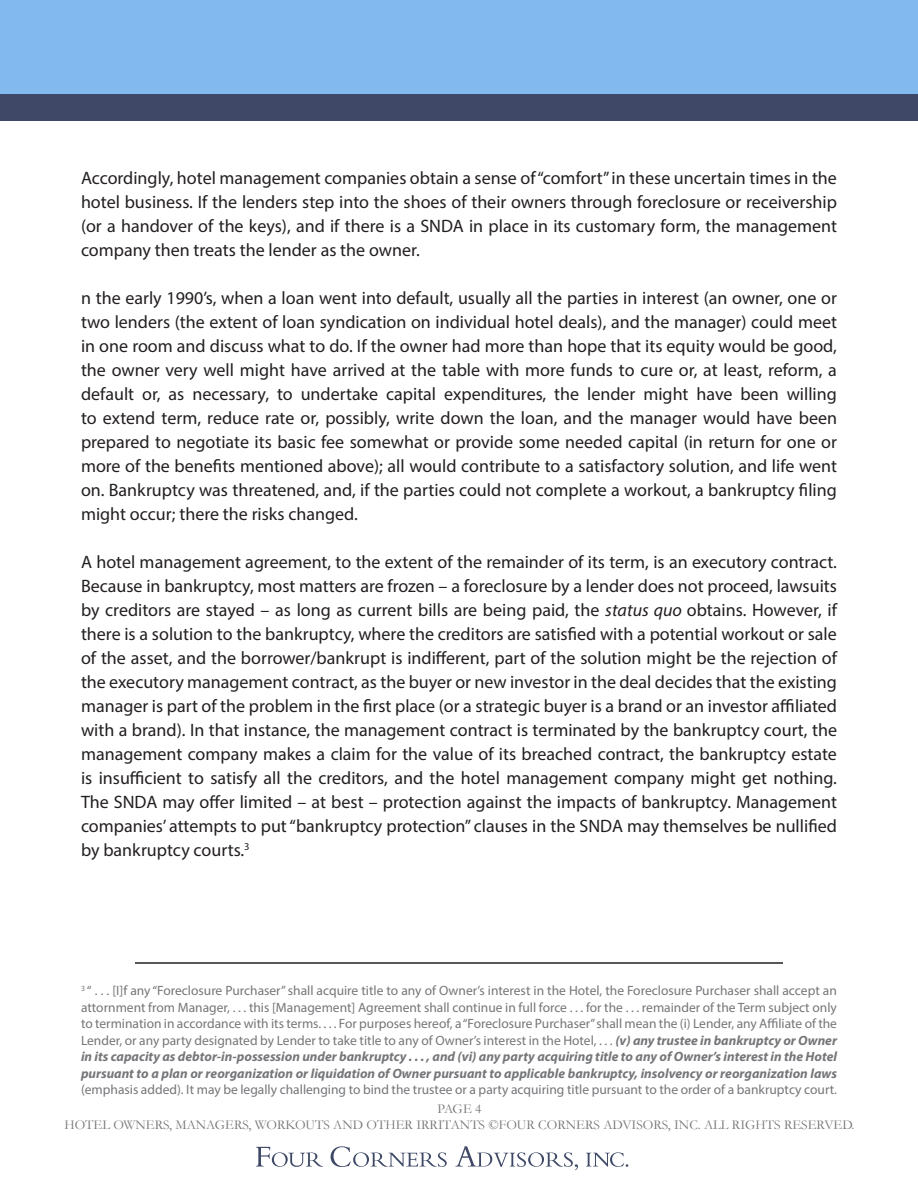
<style>
.page{position:relative;width:918px;height:1188px;background:#fff}
.page>*{position:absolute;margin:0;border:0;box-sizing:border-box;transform-origin:0 0}
.t1{font:18px/24px "Myriad Pro";color:#231f20;text-align:justify}
.t2{font:13.5px/16.5px "Myriad Pro";color:#757679;text-align:justify}
.copyright{font:13.5px "Garamond";color:#757679}
.s1{font-style:italic}
.s2{font-weight:700;font-style:italic}
</style>
<div class="page">
<div style="left:0;top:0;width:918px;height:108px;background:#82b9ee"></div>
<div style="left:0;top:94px;width:918px;height:28px;background:#3f4967"></div>
<svg style="left:256px;top:1147px;width:67px;height:20px"></svg>
<svg style="left:331px;top:1146px;width:116px;height:21px"></svg>
<svg style="left:455px;top:1146px;width:123px;height:24px"></svg>
<svg style="left:586px;top:1152px;width:42px;height:15px"></svg>
<hr style="left:135px;top:962px;width:648px;height:2px;background:#231f20">
<p class="t1" style="left:81px;top:165px;width:758px">Accordingly, hotel management companies obtain a sense of “comfort” in these uncertain times in the hotel business. If the lenders step into the shoes of their owners through foreclosure or receivership (or a handover of the keys), and if there is a SNDA in place in its customary form, the management company then treats the lender as the owner.</p>
<p class="t1" style="left:81px;top:285px;width:758px">n the early 1990’s, when a loan went into default, usually all the parties in interest (an owner, one or two lenders (the extent of loan syndication on individual hotel deals), and the manager) could meet in one room and discuss what to do. If the owner had more than hope that its equity would be good, the owner very well might have arrived at the table with more funds to cure or, at least, reform, a default or, as necessary, to undertake capital expenditures, the lender might have been willing to extend term, reduce rate or, possibly, write down the loan, and the manager would have been prepared to negotiate its basic fee somewhat or provide some needed capital (in return for one or more of the benefits mentioned above); all would contribute to a satisfactory solution, and life went on. Bankruptcy was threatened, and, if the parties could not complete a workout, a bankruptcy filing might occur; there the risks changed.</p>
<p class="t1" style="left:81px;top:549px;width:758px">A hotel management agreement, to the extent of the remainder of its term, is an executory contract.<br>Because in bankruptcy, most matters are frozen – a foreclosure by a lender does not proceed, lawsuits by creditors are stayed – as long as current bills are being paid, the <span class="s1">status quo</span> obtains. However, if there is a solution to the bankruptcy, where the creditors are satisfied with a potential workout or sale of the asset, and the borrower/bankrupt is indifferent, part of the solution might be the rejection of the executory management contract, as the buyer or new investor in the deal decides that the existing manager is part of the problem in the first place (or a strategic buyer is a brand or an investor affiliated</p>
<p class="t1" style="left:81px;top:717px;width:758px">with a brand). In that instance, the management contract is terminated by the bankruptcy court, the management company makes a claim for the value of its breached contract, the bankruptcy estate is insufficient to satisfy all the creditors, and the hotel management company might get nothing.<br>The SNDA may offer limited – at best – protection against the impacts of bankruptcy. Management companies’ attempts to put “bankruptcy protection” clauses in the SNDA may themselves be nullified by bankruptcy courts.<sup>3</sup></p>
<p class="t2" style="left:81px;top:982px;width:758px"><sup>3</sup> “ . . . [I]f any “Foreclosure Purchaser” shall acquire title to any of Owner’s interest in the Hotel, the Foreclosure Purchaser shall accept an attornment from Manager, . . . this [Management] Agreement shall continue in full force . . . for the . . . remainder of the Term subject only to termination in accordance with its terms. . . . For purposes hereof, a “Foreclosure Purchaser” shall mean the (i) Lender, any Affiliate of the Lender, or any party designated by Lender to take title to any of Owner’s interest in the Hotel, . . . <span class="s2">(v) any trustee in bankruptcy or Owner in its capacity as debtor-in-possession under bankruptcy . . . , and (vi) any party acquiring title to any of Owner’s interest in the Hotel pursuant to a plan or reorganization or liquidation of Owner pursuant to applicable bankruptcy, insolvency or reorganization laws </span>(emphasis added). It may be legally challenging to bind the trustee or a party acquiring title pursuant to the order of a bankruptcy court.</p>
<p class="copyright" style="left:437px;top:1100px;width:46px">PAGE 4</p>
<p class="copyright" style="left:65px;top:1116px;width:792px">HOTEL OWNERS, MANAGERS, WORKOUTS AND OTHER IRRITANTS ©FOUR CORNERS ADVISORS, INC. ALL RIGHTS RESERVED.</p>
</div>
